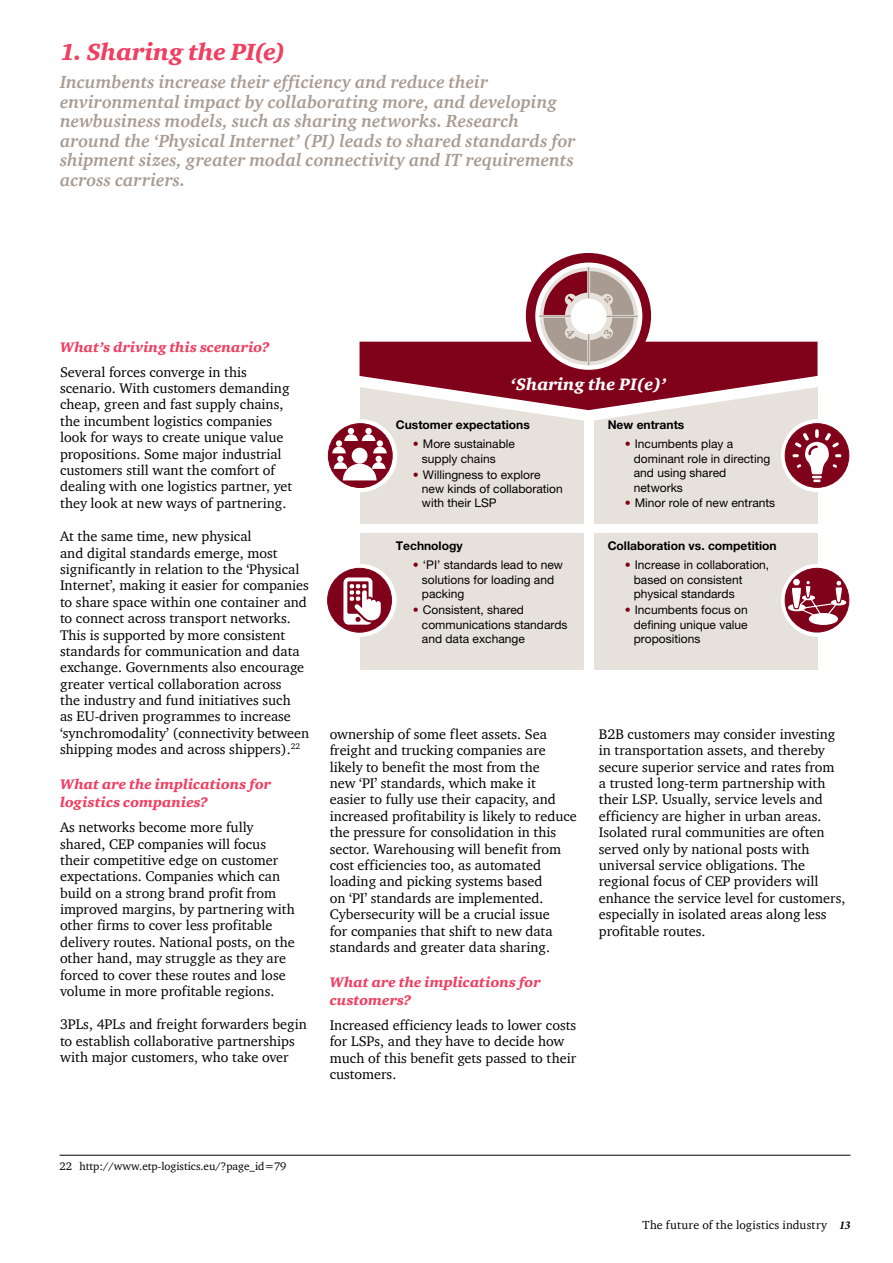
<style>
.page{position:relative;width:893px;height:1263px;background:#fff}
.page>*{position:absolute;margin:0;border:0;box-sizing:border-box;transform-origin:0 0}
.t1{font:italic 900 24px "Charter ITC Com";letter-spacing:-.005em;color:#ef4062}
.t2{font:italic 700 18px/19.5px "Charter ITC Com";letter-spacing:.005em;color:#a89b91}
.t3{font:italic 900 16.95px "Charter ITC Com";color:#fff}
.t4{font:14.25px/16.4px "Charter ITC Com";color:#000}
.t5{font:italic 900 14.25px/18px "Charter ITC Com";letter-spacing:.005em;color:#ef4062}
.t6{font:12px/14.4px "Helvetica Neue LT Pro";color:#000}
.t7{font:700 12px "Helvetica Neue LT Pro";color:#000}
.t8{font:12px "Charter ITC Com";letter-spacing:.02em;color:#000}
.t9{font:11.25px "Charter ITC Com";color:#000}
.s1{color:#80021a}
.s2{font-family:"Minion Pro";font-weight:700;font-style:italic}
</style>
<div class="page">
<hr style="left:60px;top:1155px;width:790px;height:1px;background:#000">
<svg style="left:526px;top:253px;width:125px;height:125px"></svg>
<div style="left:594px;top:387px;width:223px;height:137px;background:#e7e1dc"></div>
<div style="left:360px;top:387px;width:223px;height:137px;background:#e7e1dc"></div>
<div style="left:360px;top:533px;width:223px;height:137px;background:#e7e1dc"></div>
<div style="left:594px;top:533px;width:223px;height:137px;background:#e7e1dc"></div>
<svg style="left:360px;top:271px;width:457px;height:150px"></svg>
<hr style="left:606px;top:316px;width:32px;height:1px;background:#a89b91">
<hr style="left:588px;top:267px;width:1px;height:31px;background:#a89b91">
<svg style="left:323px;top:564px;width:74px;height:73px"></svg>
<div style="left:328px;top:568px;width:63px;height:64px;background:#80021a;border-radius:50%"></div>
<div style="left:327px;top:568px;width:65px;height:64px;border:1px solid #80021a;border-radius:50%"></div>
<svg style="left:343px;top:577px;width:38px;height:48px"></svg>
<svg style="left:324px;top:419px;width:73px;height:73px"></svg>
<div style="left:328px;top:424px;width:64px;height:63px;background:#80021a;border-radius:50%"></div>
<div style="left:328px;top:423px;width:64px;height:65px;border:1px solid #80021a;border-radius:50%"></div>
<div style="left:352px;top:448px;width:16px;height:16px;background:#fff;border-radius:50%"></div>
<div style="left:377px;top:440px;width:6px;height:7px;background:#fff;border-radius:50%"></div>
<svg style="left:373px;top:447px;width:14px;height:6px"></svg>
<div style="left:336px;top:440px;width:6px;height:7px;background:#fff;border-radius:50%"></div>
<svg style="left:332px;top:447px;width:14px;height:6px"></svg>
<svg style="left:344px;top:428px;width:31px;height:13px"></svg>
<div style="left:375px;top:456px;width:7px;height:6px;background:#fff;border-radius:50%"></div>
<div style="left:337px;top:456px;width:7px;height:6px;background:#fff;border-radius:50%"></div>
<svg style="left:334px;top:462px;width:51px;height:18px"></svg>
<svg style="left:781px;top:564px;width:73px;height:73px"></svg>
<svg style="left:781px;top:419px;width:73px;height:73px"></svg>
<div style="left:785px;top:568px;width:64px;height:64px;background:#80021a;border-radius:50%"></div>
<div style="left:785px;top:568px;width:64px;height:64px;border:1px solid #80021a;border-radius:50%"></div>
<div style="left:809px;top:614px;width:28px;height:10px;background:#fff;border-radius:50%"></div>
<div style="left:809px;top:613px;width:29px;height:12px;border:1px solid #fff;border-radius:50%"></div>
<div style="left:788px;top:604px;width:18px;height:7px;border:1px solid #fff;border-radius:50%"></div>
<div style="left:831px;top:599px;width:15px;height:6px;border:1px solid #fff;border-radius:50%"></div>
<div style="left:792px;top:578px;width:9px;height:9px;border:1px solid #80021a;border-radius:50%"></div>
<svg style="left:790px;top:580px;width:54px;height:39px"></svg>
<div style="left:785px;top:424px;width:64px;height:63px;background:#80021a;border-radius:50%"></div>
<div style="left:785px;top:423px;width:64px;height:64px;border:1px solid #80021a;border-radius:50%"></div>
<svg style="left:792px;top:429px;width:49px;height:53px"></svg>
<h1 class="t1" style="left:60px;top:37px;width:226px">1. Sharing the PI(e)</h1>
<p class="t2" style="left:60px;top:72px;width:517px">Incumbents increase their efficiency and reduce their environmental impact by collaborating more, and developing newbusiness models, such as sharing networks. Research around the ‘Physical Internet’ (PI) leads to shared standards for shipment sizes, greater modal connectivity and IT requirements across carriers.</p>
<p class="t5" style="left:60px;top:338px;width:211px">What’s driving this scenario?</p>
<p class="t4" style="left:60px;top:363px;width:234px">Several forces converge in this scenario. With customers demanding cheap, green and fast supply chains, the incumbent logistics companies look for ways to create unique value propositions. Some major industrial customers still want the comfort of dealing with one logistics partner, yet they look at new ways of partnering.</p>
<p class="t4" style="left:60px;top:528px;width:251px">At the same time, new physical<br>and digital standards emerge, most significantly in relation to the ‘Physical Internet’, making it easier for companies to share space within one container and to connect across transport networks.<br>This is supported by more consistent standards for communication and data exchange. Governments also encourage greater vertical collaboration across<br>the industry and fund initiatives such<br>as EU-driven programmes to increase ‘synchromodality’ (connectivity between shipping modes and across shippers).<sup>22</sup></p>
<p class="t5" style="left:60px;top:775px;width:212px">What are the implications for logistics companies?</p>
<p class="t4" style="left:60px;top:819px;width:236px">As networks become more fully shared, CEP companies will focus their competitive edge on customer expectations. Companies which can build on a strong brand profit from improved margins, by partnering with other firms to cover less profitable delivery routes. National posts, on the other hand, may struggle as they are forced to cover these routes and lose volume in more profitable regions.</p>
<p class="t4" style="left:60px;top:1016px;width:248px">3PLs, 4PLs and freight forwarders begin to establish collaborative partnerships with major customers, who take over</p>
<p class="t3" style="left:510px;top:373px;width:157px">‘Sharing the PI(e)’</p>
<p class="t7" style="left:396px;top:418px;width:136px">Customer expectations</p>
<p class="t6" style="left:422px;top:437px;width:95px;text-indent:-9px"><span class="s1">•</span> More sustainable supply chains</p>
<p class="t6" style="left:422px;top:467px;width:142px;text-indent:-9px"><span class="s1">•</span> Willingness to explore new kinds of collaboration with their LSP</p>
<p class="t7" style="left:396px;top:539px;width:68px">Technology</p>
<p class="t6" style="left:422px;top:558px;width:143px;text-indent:-9px"><span class="s1">•</span> ‘PI’ standards lead to new solutions for loading and packing</p>
<p class="t6" style="left:422px;top:602px;width:147px;text-indent:-9px"><span class="s1">•</span> Consistent, shared communications standards and data exchange</p>
<p class="t7" style="left:608px;top:418px;width:78px">New entrants</p>
<p class="t6" style="left:634px;top:437px;width:138px;text-indent:-9px"><span class="s1">•</span> Incumbents play a dominant role in directing and using shared networks</p>
<p class="t6" style="left:625px;top:496px;width:152px"><span class="s1">•</span> Minor role of new entrants</p>
<p class="t7" style="left:608px;top:539px;width:170px">Collaboration vs. competition</p>
<p class="t6" style="left:634px;top:558px;width:137px;text-indent:-9px"><span class="s1">•</span> Increase in collaboration, based on consistent physical standards</p>
<p class="t6" style="left:634px;top:602px;width:115px;text-align:justify;text-indent:-9px"><span class="s1">•</span> Incumbents focus on defining unique value propositions</p>
<p class="t4" style="left:330px;top:725px;width:249px">ownership of some fleet assets. Sea freight and trucking companies are likely to benefit the most from the<br>new ‘PI’ standards, which make it<br>easier to fully use their capacity, and increased profitability is likely to reduce the pressure for consolidation in this sector. Warehousing will benefit from cost efficiencies too, as automated loading and picking systems based<br>on ‘PI’ standards are implemented.<br>Cybersecurity will be a crucial issue<br>for companies that shift to new data standards and greater data sharing.</p>
<p class="t5" style="left:330px;top:973px;width:212px">What are the implications for customers?</p>
<p class="t4" style="left:330px;top:1016px;width:248px">Increased efficiency leads to lower costs for LSPs, and they have to decide how much of this benefit gets passed to their customers.</p>
<p class="t4" style="left:599px;top:725px;width:248px">B2B customers may consider investing in transportation assets, and thereby secure superior service and rates from<br>a trusted long-term partnership with their LSP. Usually, service levels and efficiency are higher in urban areas.<br>Isolated rural communities are often served only by national posts with universal service obligations. The regional focus of CEP providers will enhance the service level for customers, especially in isolated areas along less profitable routes.</p>
<p class="t9" style="left:60px;top:1159px;width:229px">22 http://www.etp-logistics.eu/?page_id=79</p>
<p class="t8" style="left:642px;top:1218px;width:209px">The future of the logistics industry <span class="s2">13</span></p>
</div>
